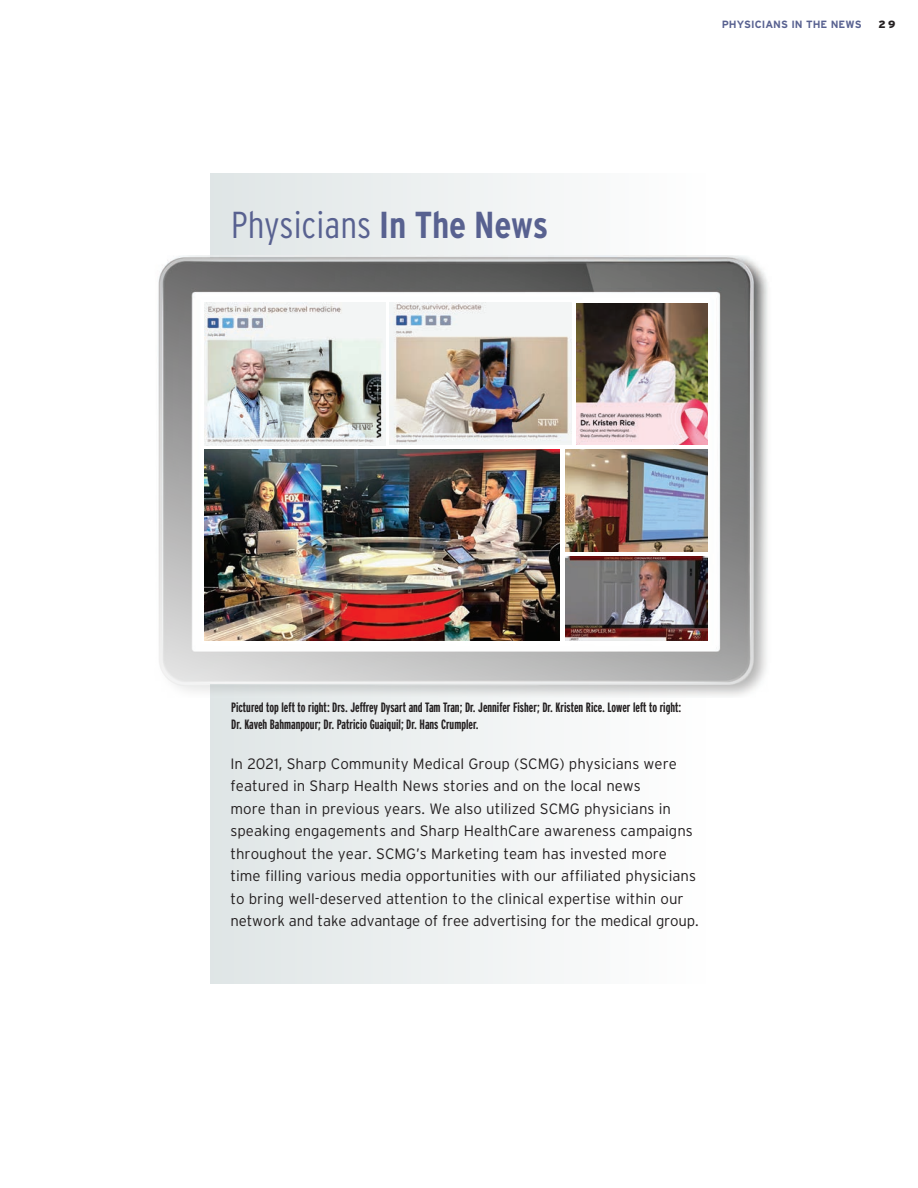
<style>
.page{position:relative;width:918px;height:1188px;background:#fff}
.page>*{position:absolute;margin:0;border:0;box-sizing:border-box;transform-origin:0 0}
._2017_Fin_Table-FAR{font:300 condensed 37.5px "Interstate";color:#586190}
._2019_Copy{font:300 15px/22.5px "Interstate";color:#231f20}
._2017_Fin_Table-FAR-2{font:700 13.5px/16.5px "Interstate Compressed";color:#231f20}
.Copy{font:700 10.5px "Interstate";color:#586190}
.Copy-2{font:900 10.5px "Interstate";color:#231f20}
.s1{font-weight:700}
</style>
<div class="page">
<div style="left:210px;top:174px;width:528px;height:84px;background:linear-gradient(to right,#dfe5e6,#fff)"></div>
<div style="left:210px;top:685px;width:528px;height:299px;background:linear-gradient(to right,#dfe5e6,#fff)"></div>
<img style="left:158px;top:256px;width:610px;height:441px">
<img style="left:204px;top:303px;width:182px;height:143px">
<img style="left:390px;top:303px;width:182px;height:142px">
<img style="left:565px;top:557px;width:143px;height:84px">
<img style="left:565px;top:449px;width:143px;height:102px">
<img style="left:204px;top:449px;width:356px;height:192px">
<img style="left:577px;top:303px;width:131px;height:142px">
<p class="_2017_Fin_Table-FAR" style="left:231px;top:203px;width:319px">Physicians <span class="s1">In The News</span></p>
<p class="Copy" style="left:722px;top:18px;width:141px">PHYSICIANS IN THE NEWS</p>
<p class="Copy-2" style="left:878px;top:18px;width:19px">29</p>
<p class="_2017_Fin_Table-FAR-2" style="left:231px;top:699px;width:452px">Pictured top left to right: Drs. Jeffrey Dysart and Tam Tran; Dr. Jennifer Fisher; Dr. Kristen Rice. Lower left to right:<br>Dr. Kaveh Bahmanpour; Dr. Patricio Guaiquil; Dr. Hans Crumpler.</p>
<p class="_2019_Copy" style="left:231px;top:752px;width:470px">In 2021, Sharp Community Medical Group (SCMG) physicians were featured in Sharp Health News stories and on the local news<br>more than in previous years. We also utilized SCMG physicians in speaking engagements and Sharp HealthCare awareness campaigns throughout the year. SCMG’s Marketing team has invested more time filling various media opportunities with our affiliated physicians to bring well-deserved attention to the clinical expertise within our network and take advantage of free advertising for the medical group.</p>
</div>
